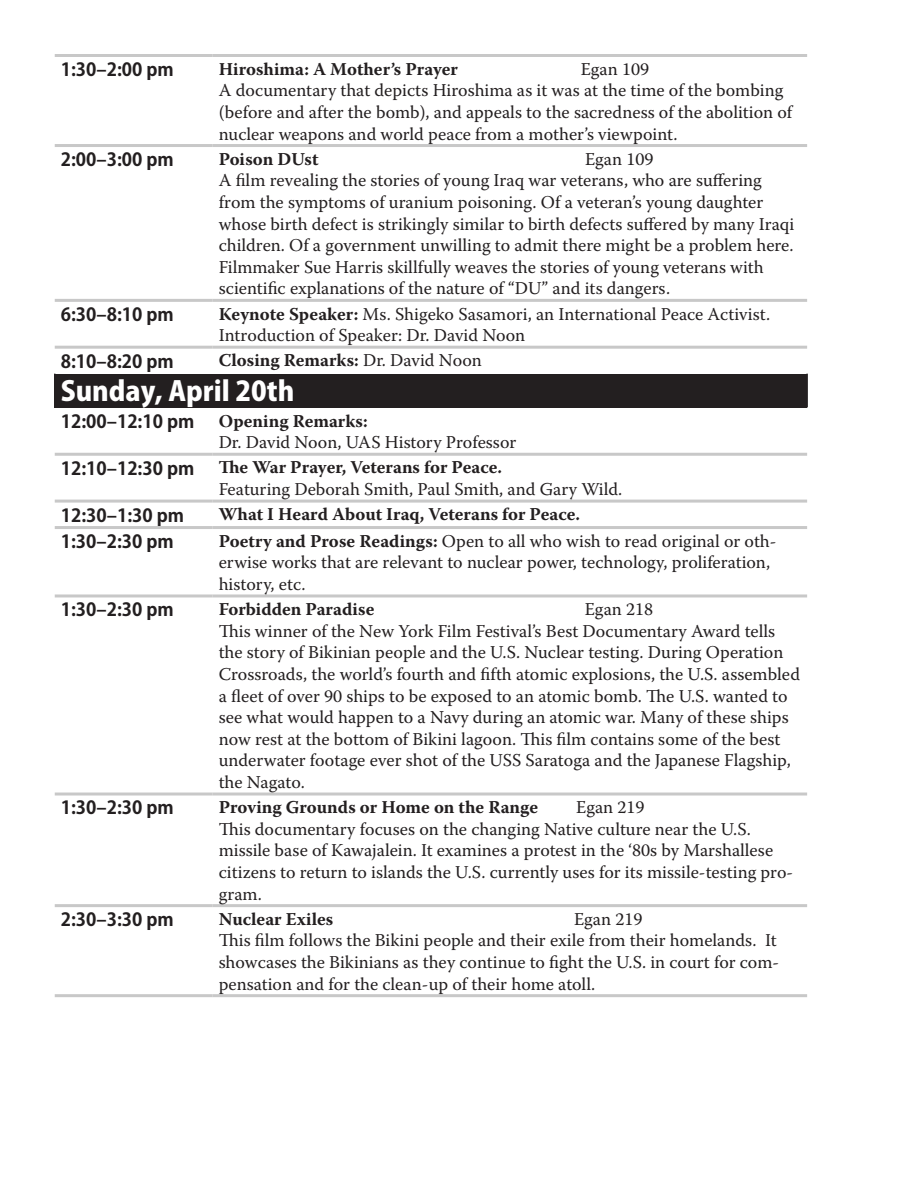
<style>
.page{position:relative;width:918px;height:1188px;background:#fff}
.page>*{position:absolute;margin:0;border:0;box-sizing:border-box;transform-origin:0 0}
.t1{font:800 27px "Koz Go Pro";color:#fff}
.t2{font:18px/21.6px "Warnock Pro";color:#231f20}
.t3{font:700 18px "Warnock Pro";color:#231f20}
.t4{font:700 18px "Koz Go Pro";color:#231f20}
.s1{font-weight:700}
.s2{font-weight:400}
</style>
<div class="page">
<div style="left:55px;top:374px;width:752px;height:33px;background:#231f20"></div>
<hr style="left:54px;top:374px;width:2px;height:33px;background:#231f20">
<hr style="left:806px;top:374px;width:2px;height:33px;background:#231f20">
<hr style="left:55px;top:54px;width:158px;height:3px;background:#c8c8c8">
<hr style="left:213px;top:54px;width:594px;height:3px;background:#c8c8c8">
<hr style="left:55px;top:144px;width:158px;height:3px;background:#c8c8c8">
<hr style="left:213px;top:144px;width:594px;height:3px;background:#c8c8c8">
<hr style="left:55px;top:299px;width:158px;height:3px;background:#c8c8c8">
<hr style="left:213px;top:299px;width:594px;height:3px;background:#c8c8c8">
<hr style="left:55px;top:500px;width:158px;height:3px;background:#c8c8c8">
<hr style="left:213px;top:500px;width:594px;height:3px;background:#c8c8c8">
<hr style="left:55px;top:526px;width:158px;height:3px;background:#c8c8c8">
<hr style="left:213px;top:526px;width:594px;height:3px;background:#c8c8c8">
<hr style="left:55px;top:594px;width:158px;height:3px;background:#c8c8c8">
<hr style="left:213px;top:594px;width:594px;height:3px;background:#c8c8c8">
<hr style="left:55px;top:793px;width:158px;height:3px;background:#c8c8c8">
<hr style="left:213px;top:793px;width:594px;height:3px;background:#c8c8c8">
<hr style="left:55px;top:904px;width:158px;height:3px;background:#c8c8c8">
<hr style="left:213px;top:904px;width:594px;height:3px;background:#c8c8c8">
<hr style="left:55px;top:994px;width:158px;height:3px;background:#c8c8c8">
<hr style="left:213px;top:994px;width:594px;height:3px;background:#c8c8c8">
<hr style="left:55px;top:453px;width:158px;height:3px;background:#c8c8c8">
<hr style="left:213px;top:453px;width:594px;height:3px;background:#c8c8c8">
<hr style="left:55px;top:346px;width:158px;height:3px;background:#c8c8c8">
<hr style="left:213px;top:346px;width:594px;height:3px;background:#c8c8c8">
<p class="t4" style="left:61px;top:58px;width:114px">1:30–2:00 pm</p>
<p class="t3" style="left:219px;top:58px;width:241px">Hiroshima: A Mother’s Prayer</p>
<p class="t2" style="left:581px;top:58px;width:70px">Egan 109</p>
<p class="t2" style="left:219px;top:79px;width:575px">A documentary that depicts Hiroshima as it was at the time of the bombing (before and after the bomb), and appeals to the sacredness of the abolition of nuclear weapons and world peace from a mother’s viewpoint.</p>
<p class="t4" style="left:61px;top:148px;width:114px">2:00–3:00 pm</p>
<p class="t3" style="left:219px;top:148px;width:101px">Poison DUst</p>
<p class="t2" style="left:585px;top:148px;width:70px">Egan 109</p>
<p class="t2" style="left:219px;top:169px;width:577px">A film revealing the stories of young Iraq war veterans, who are suffering from the symptoms of uranium poisoning. Of a veteran’s young daughter whose birth defect is strikingly similar to birth defects suffered by many Iraqi children. Of a government unwilling to admit there might be a problem here.<br>Filmmaker Sue Harris skillfully weaves the stories of young veterans with scientific explanations of the nature of “DU” and its dangers.</p>
<p class="t4" style="left:61px;top:303px;width:114px">6:30–8:10 pm</p>
<p class="t2" style="left:219px;top:303px;width:553px"><span class="s1">Keynote Speaker:</span> Ms. Shigeko Sasamori, an International Peace Activist.<br>Introduction of Speaker: Dr. David Noon</p>
<p class="t4" style="left:61px;top:349px;width:114px">8:10–8:20 pm</p>
<p class="t3" style="left:219px;top:350px;width:265px">Closing Remarks: <span class="s2">Dr. David Noon</span></p>
<p class="t1" style="left:61px;top:374px;width:235px">Sunday, April 20th</p>
<p class="t4" style="left:61px;top:410px;width:135px">12:00–12:10 pm</p>
<p class="t3" style="left:219px;top:410px;width:151px">Opening Remarks:</p>
<p class="t2" style="left:219px;top:431px;width:299px">Dr. David Noon, UAS History Professor</p>
<p class="t4" style="left:61px;top:457px;width:135px">12:10–12:30 pm</p>
<p class="t3" style="left:219px;top:457px;width:285px">The War Prayer, Veterans for Peace.</p>
<p class="t2" style="left:219px;top:478px;width:405px">Featuring Deborah Smith, Paul Smith, and Gary Wild.</p>
<p class="t4" style="left:61px;top:503px;width:125px">12:30–1:30 pm</p>
<p class="t3" style="left:219px;top:504px;width:363px">What I Heard About Iraq, Veterans for Peace.</p>
<p class="t4" style="left:61px;top:530px;width:114px">1:30–2:30 pm</p>
<p class="t2" style="left:219px;top:530px;width:559px"><span class="s1">Poetry and Prose Readings:</span> Open to all who wish to read original or oth&shy;erwise works that are relevant to nuclear power, technology, proliferation, history, etc.</p>
<p class="t4" style="left:61px;top:598px;width:114px">1:30–2:30 pm</p>
<p class="t3" style="left:219px;top:598px;width:157px">Forbidden Paradise</p>
<p class="t2" style="left:585px;top:598px;width:70px">Egan 218</p>
<p class="t2" style="left:219px;top:620px;width:583px">This winner of the New York Film Festival’s Best Documentary Award tells the story of Bikinian people and the U.S. Nuclear testing. During Operation Crossroads, the world’s fourth and fifth atomic explosions, the U.S. assembled a fleet of over 90 ships to be exposed to an atomic bomb. The U.S. wanted to see what would happen to a Navy during an atomic war. Many of these ships now rest at the bottom of Bikini lagoon. This film contains some of the best underwater footage ever shot of the USS Saratoga and the Japanese Flagship, the Nagato.</p>
<p class="t4" style="left:61px;top:796px;width:114px">1:30–2:30 pm</p>
<p class="t3" style="left:219px;top:797px;width:321px">Proving Grounds or Home on the Range</p>
<p class="t2" style="left:576px;top:796px;width:70px">Egan 219</p>
<p class="t2" style="left:219px;top:818px;width:576px">This documentary focuses on the changing Native culture near the U.S. missile base of Kawajalein. It examines a protest in the ‘80s by Marshallese citizens to return to islands the U.S. currently uses for its missile-testing pro&shy;gram.</p>
<p class="t4" style="left:61px;top:908px;width:114px">2:30–3:30 pm</p>
<p class="t3" style="left:219px;top:908px;width:116px">Nuclear Exiles</p>
<p class="t2" style="left:574px;top:908px;width:70px">Egan 219</p>
<p class="t2" style="left:219px;top:929px;width:562px">This film follows the Bikini people and their exile from their homelands. It showcases the Bikinians as they continue to fight the U.S. in court for com&shy;pensation and for the clean-up of their home atoll.</p>
</div>
